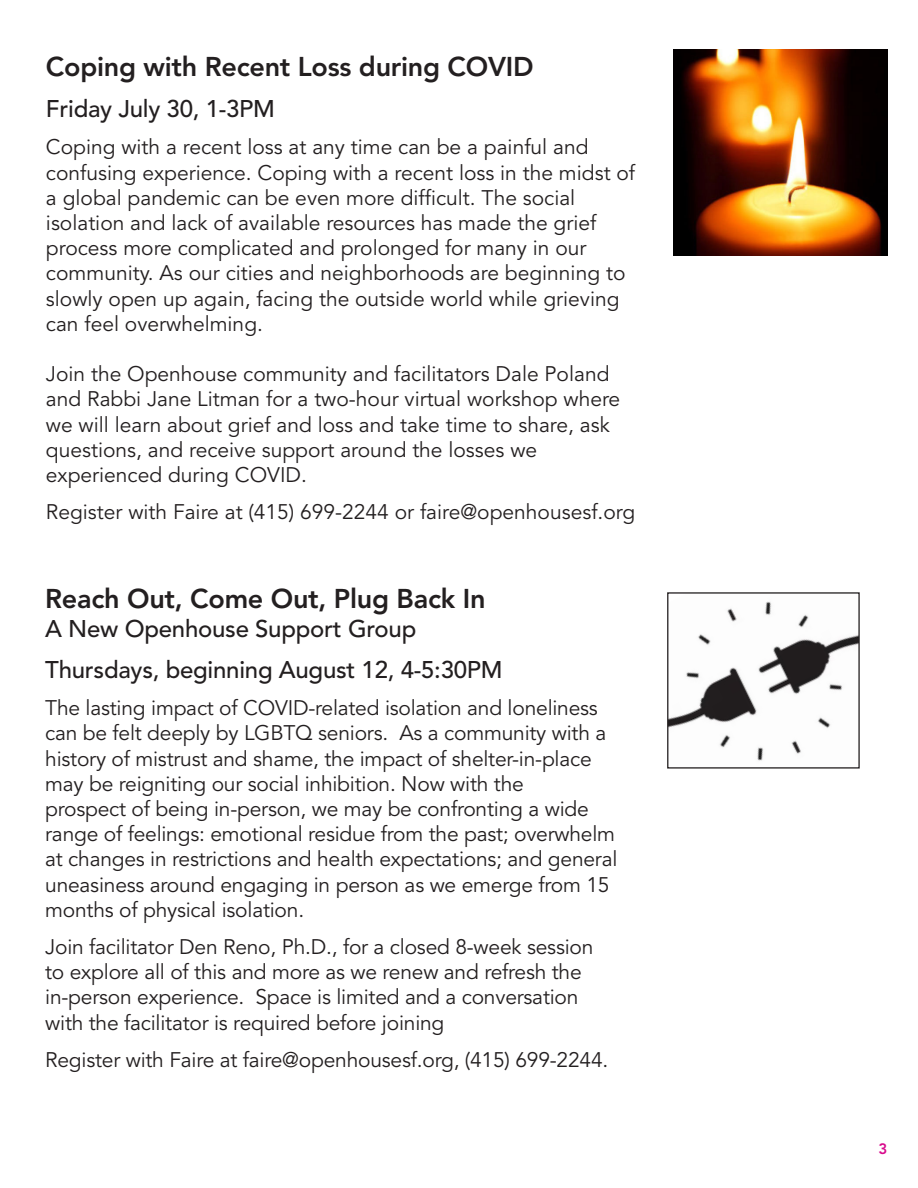
<style>
.page{position:relative;width:918px;height:1188px;background:#fff}
.page>*{position:absolute;margin:0;border:0;box-sizing:border-box;transform-origin:0 0}
.t1{font:800 27px "Avenir";letter-spacing:-.01em;color:#231f20}
.t2{font:500 24px "Avenir";letter-spacing:-.01em;color:#231f20}
.t3{font:21px/25.2px "Avenir";letter-spacing:-.01em;color:#231f20}
.t4{font:800 15px "Avenir";color:#d80a8c}
</style>
<div class="page">
<img style="left:669px;top:601px;width:189px;height:160px">
<div style="left:667px;top:592px;width:193px;height:177px;border:1px solid #231f20"></div>
<img style="left:674px;top:50px;width:213px;height:205px">
<p class="t1" style="left:46px;top:51px;width:489px">Coping with Recent Loss during COVID</p>
<p class="t2" style="left:46px;top:95px;width:231px">Friday July 30, 1-3PM</p>
<p class="t3" style="left:46px;top:135px;width:544px">Coping with a recent loss at any time can be a painful and</p>
<p class="t3" style="left:46px;top:160px;width:591px">confusing experience. Coping with a recent loss in the midst of a global pandemic can be even more difficult. The social</p>
<p class="t3" style="left:46px;top:211px;width:581px">isolation and lack of available resources has made the grief process more complicated and prolonged for many in our community. As our cities and neighborhoods are beginning to slowly open up again, facing the outside world while grieving can feel overwhelming.</p>
<p class="t3" style="left:46px;top:362px;width:576px">Join the Openhouse community and facilitators Dale Poland and Rabbi Jane Litman for a two-hour virtual workshop where we will learn about grief and loss and take time to share, ask</p>
<p class="t3" style="left:46px;top:437px;width:493px">questions, and receive support around the losses we</p>
<p class="t3" style="left:46px;top:463px;width:263px">experienced during COVID.</p>
<p class="t3" style="left:46px;top:500px;width:591px">Register with Faire at (415) 699-2244 or faire@openhousesf.org</p>
<p class="t1" style="left:45px;top:583px;width:442px">Reach Out, Come Out, Plug Back In</p>
<p class="t2" style="left:45px;top:615px;width:373px">A New Openhouse Support Group</p>
<p class="t2" style="left:45px;top:656px;width:459px">Thursdays, beginning August 12, 4-5:30PM</p>
<p class="t3" style="left:45px;top:696px;width:563px">The lasting impact of COVID-related isolation and loneliness can be felt deeply by LGBTQ seniors. As a community with a history of mistrust and shame, the impact of shelter-in-place may be reigniting our social inhibition. Now with the</p>
<p class="t3" style="left:45px;top:797px;width:574px">prospect of being in-person, we may be confronting a wide range of feelings: emotional residue from the past; overwhelm at changes in restrictions and health expectations; and general uneasiness around engaging in person as we emerge from 15 months of physical isolation.</p>
<p class="t3" style="left:45px;top:935px;width:550px">Join facilitator Den Reno, Ph.D., for a closed 8-week session to explore all of this and more as we renew and refresh the in-person experience. Space is limited and a conversation with the facilitator is required before joining</p>
<p class="t3" style="left:45px;top:1047px;width:565px">Register with Faire at faire@openhousesf.org, (415) 699-2244.</p>
<p class="t4" style="left:879px;top:1140px;width:10px">3</p>
</div>
